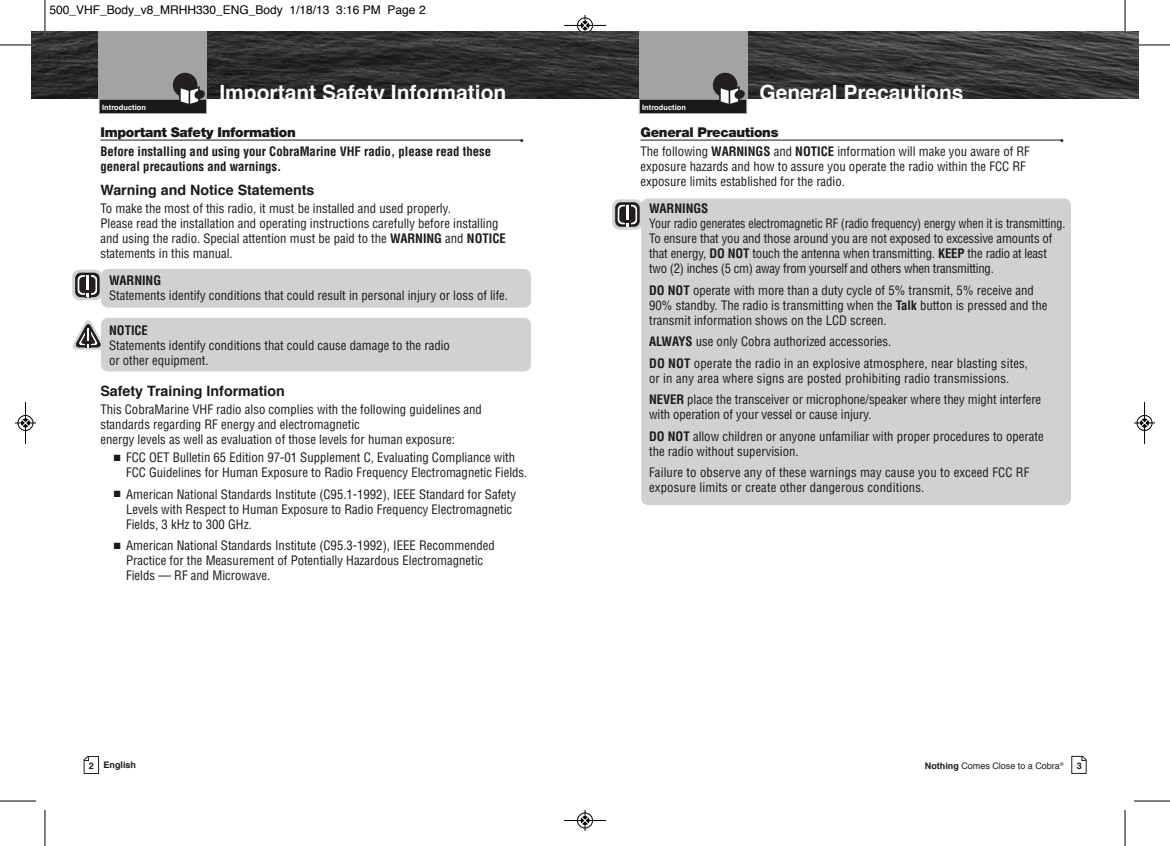
<style>
.page{position:relative;width:1170px;height:846px;background:#fff}
.page>*{position:absolute;margin:0;border:0;box-sizing:border-box;transform-origin:0 0}
.t1{font:700 21px "Helvetica";color:#fff}
.t2{font:700 14.25px "Helvetica";color:#191919}
.t3{font:900 13.5px "Helvetica Neue";letter-spacing:-.02em;color:#191919}
.t4{font:condensed 12.75px/15px "Helvetica";color:#191919}
.t5{font:condensed 12.75px/15px "Helvetica";color:#191919;scale:.95 1}
.t6{font:700 condensed 12.75px/15px "Helvetica";color:#191919}
.t7{font:12px "Helvetica";color:#000}
.t8{font:700 12px "Helvetica";color:#191919}
.t9{font:9px "Helvetica";color:#191919}
.t10{font:700 9px "Helvetica";color:#191919}
.t11{font:700 7.5px "Helvetica";color:#fff}
.s1{font-weight:700}
</style>
<div class="page">
<img style="left:585px;top:31px;width:553px;height:68px">
<div style="left:641px;top:199px;width:430px;height:306px;background:#d1d1d1;border-radius:7px"></div>
<div style="left:612px;top:199px;width:31px;height:31px;background:#d1d2d4;border-radius:7px"></div>
<svg style="left:615px;top:202px;width:25px;height:25px"></svg>
<svg style="left:1071px;top:756px;width:16px;height:18px"></svg>
<hr style="left:640px;top:140px;width:423px;height:1px;background:#191919">
<div style="left:640px;top:100px;width:106px;height:13px;background:#191919"></div>
<div style="left:639px;top:99px;width:108px;height:15px;border:1px solid #a3a3a3"></div>
<div style="left:639px;top:31px;width:108px;height:68px;background:#a3a3a3"></div>
<div style="left:714px;top:74px;width:23px;height:23px;background:#231f20;border-radius:50%"></div>
<div style="left:713px;top:73px;width:24px;height:24px;border:2px solid #231f20;border-radius:50%"></div>
<svg style="left:719px;top:86px;width:26px;height:19px"></svg>
<svg style="left:31px;top:31px;width:554px;height:68px;background:#2e2e2e"></svg>
<svg style="left:84px;top:756px;width:16px;height:18px"></svg>
<div style="left:101px;top:318px;width:430px;height:53px;background:#d1d1d1;border-radius:7px"></div>
<div style="left:101px;top:269px;width:430px;height:39px;background:#d1d1d1;border-radius:7px"></div>
<hr style="left:100px;top:140px;width:423px;height:1px;background:#191919">
<svg style="left:72px;top:320px;width:31px;height:30px"></svg>
<svg style="left:72px;top:270px;width:31px;height:30px"></svg>
<svg style="left:75px;top:273px;width:25px;height:24px"></svg>
<div style="left:100px;top:100px;width:106px;height:13px;background:#191919"></div>
<div style="left:99px;top:99px;width:108px;height:15px;border:1px solid #a3a3a3"></div>
<div style="left:99px;top:31px;width:108px;height:68px;background:#a3a3a3"></div>
<div style="left:174px;top:74px;width:23px;height:23px;background:#231f20;border-radius:50%"></div>
<div style="left:173px;top:73px;width:24px;height:24px;border:2px solid #231f20;border-radius:50%"></div>
<svg style="left:179px;top:86px;width:26px;height:19px"></svg>
<hr style="left:44px;top:0;width:1px;height:36px;background:#fff">
<hr style="left:0;top:44px;width:36px;height:1px;background:#fff">
<hr style="left:1124px;top:0;width:1px;height:36px;background:#fff">
<hr style="left:1134px;top:44px;width:36px;height:1px;background:#fff">
<hr style="left:45px;top:0;width:1px;height:36px;background:#000">
<hr style="left:0;top:45px;width:36px;height:1px;background:#000">
<hr style="left:1125px;top:0;width:1px;height:36px;background:#000">
<hr style="left:1134px;top:45px;width:36px;height:1px;background:#000">
<hr style="left:45px;top:810px;width:1px;height:36px;background:#000">
<hr style="left:0;top:801px;width:36px;height:1px;background:#000">
<hr style="left:1125px;top:810px;width:1px;height:36px;background:#000">
<hr style="left:1134px;top:801px;width:36px;height:1px;background:#000">
<div style="left:577px;top:17px;width:16px;height:16px;border:1px solid #fff;border-radius:50%"></div>
<hr style="left:564px;top:25px;width:42px;height:1px;background:#000">
<div style="left:577px;top:18px;width:16px;height:15px;border:1px solid #000;border-radius:50%"></div>
<svg style="left:581px;top:15px;width:8px;height:21px"></svg>
<div style="left:577px;top:812px;width:16px;height:16px;border:1px solid #fff;border-radius:50%"></div>
<hr style="left:564px;top:820px;width:42px;height:1px;background:#000">
<div style="left:577px;top:813px;width:16px;height:15px;border:1px solid #000;border-radius:50%"></div>
<svg style="left:581px;top:810px;width:8px;height:21px"></svg>
<div style="left:21px;top:418px;width:9px;height:10px;background:#9f9f9f;border-radius:50%"></div>
<hr style="left:25px;top:402px;width:1px;height:42px;background:#000">
<div style="left:18px;top:415px;width:15px;height:16px;border:1px solid #000;border-radius:50%"></div>
<svg style="left:15px;top:419px;width:21px;height:8px"></svg>
<hr style="left:1144px;top:402px;width:1px;height:42px;background:#000">
<div style="left:1137px;top:415px;width:15px;height:16px;border:1px solid #000;border-radius:50%"></div>
<svg style="left:1134px;top:419px;width:21px;height:8px"></svg>
<p class="t7" style="left:49px;top:4px;width:378px">500_VHF_Body_v8_MRHH330_ENG_Body 1/18/13 3:16 PM Page 2</p>
<h1 class="t1" style="left:219px;top:84px;width:289px">Important Safety Information</h1>
<p class="t11" style="left:102px;top:102px;width:45px">Introduction</p>
<p class="t3" style="left:100px;top:127px;width:197px">Important Safety Information</p>
<p class="t11" style="left:102px;top:104px;width:45px">Introduction</p>
<p class="t8" style="left:520px;top:135px;width:6px">•</p>
<h1 class="t1" style="left:759px;top:84px;width:206px">General Precautions</h1>
<p class="t3" style="left:640px;top:127px;width:140px">General Precautions</p>
<p class="t11" style="left:642px;top:104px;width:45px">Introduction</p>
<p class="t8" style="left:1060px;top:135px;width:6px">•</p>
<p class="t6" style="left:100px;top:145px;width:392px">Before installing and using your CobraMarine VHF radio, please read these general precautions and warnings.</p>
<p class="t2" style="left:100px;top:184px;width:216px">Warning and Notice Statements</p>
<p class="t4" style="left:100px;top:201px;width:407px">To make the most of this radio, it must be installed and used properly.<br>Please read the installation and operating instructions carefully before installing and using the radio. Special attention must be paid to the <span class="s1">WARNING</span> and <span class="s1">NOTICE </span>statements in this manual.</p>
<p class="t6" style="left:109px;top:273px;width:54px">WARNING</p>
<p class="t4" style="left:109px;top:288px;width:401px">Statements identify conditions that could result in personal injury or loss of life.</p>
<p class="t6" style="left:109px;top:323px;width:40px">NOTICE</p>
<p class="t4" style="left:109px;top:338px;width:342px">Statements identify conditions that could cause damage to the radio or other equipment.</p>
<p class="t2" style="left:100px;top:385px;width:186px">Safety Training Information</p>
<p class="t4" style="left:100px;top:402px;width:383px">This CobraMarine VHF radio also complies with the following guidelines and standards regarding RF energy and electromagnetic<br>energy levels as well as evaluation of those levels for human exposure:</p>
<p class="t4" style="left:126px;top:450px;width:403px;text-indent:-12px">■ FCC OET Bulletin 65 Edition 97-01 Supplement C, Evaluating Compliance with<br>FCC Guidelines for Human Exposure to Radio Frequency Electromagnetic Fields.</p>
<p class="t4" style="left:126px;top:487px;width:391px;text-indent:-12px">■ American National Standards Institute (C95.1-1992), IEEE Standard for Safety<br>Levels with Respect to Human Exposure to Radio Frequency Electromagnetic<br>Fields, 3 kHz to 300 GHz.</p>
<p class="t4" style="left:126px;top:538px;width:370px;text-indent:-12px">■ American National Standards Institute (C95.3-1992), IEEE Recommended<br>Practice for the Measurement of Potentially Hazardous Electromagnetic<br>Fields — RF and Microwave.</p>
<p class="t4" style="left:640px;top:145px;width:391px">The following <span class="s1">WARNINGS</span> and <span class="s1">NOTICE</span> information will make you aware of RF exposure hazards and how to assure you operate the radio within the FCC RF exposure limits established for the radio.</p>
<p class="t6" style="left:649px;top:201px;width:61px">WARNINGS</p>
<p class="t5" style="left:649px;top:216px;width:440px">Your radio generates electromagnetic RF (radio frequency) energy when it is transmitting.<br>To ensure that you and those around you are not exposed to excessive amounts of that energy, <span class="s1">DO NOT</span> touch the antenna when transmitting. <span class="s1">KEEP</span> the radio at least two (2) inches (5 cm) away from yourself and others when transmitting.</p>
<p class="t4" style="left:649px;top:283px;width:400px"><span class="s1">DO NOT</span> operate with more than a duty cycle of 5% transmit, 5% receive and<br>90% standby. The radio is transmitting when the <span class="s1">Talk</span> button is pressed and the transmit information shows on the LCD screen.</p>
<p class="t4" style="left:649px;top:331px;width:380px;line-height:21.5px"><span class="s1">ALWAYS</span> use only Cobra authorized accessories.<br><span class="s1">DO NOT</span> operate the radio in an explosive atmosphere, near blasting sites,</p>
<p class="t4" style="left:649px;top:368px;width:394px;line-height:21.5px">or in any area where signs are posted prohibiting radio transmissions.<br><span class="s1">NEVER</span> place the transceiver or microphone/speaker where they might interfere</p>
<p class="t4" style="left:649px;top:404px;width:396px;line-height:21.5px">with operation of your vessel or cause injury.<br><span class="s1">DO NOT</span> allow children or anyone unfamiliar with proper procedures to operate</p>
<p class="t4" style="left:649px;top:441px;width:382px;line-height:21.5px">the radio without supervision.<br>Failure to observe any of these warnings may cause you to exceed FCC RF</p>
<p class="t4" style="left:649px;top:480px;width:277px">exposure limits or create other dangerous conditions.</p>
<p class="t10" style="left:89px;top:761px;width:49px">2 English</p>
<p class="t9" style="left:925px;top:762px;width:141px"><span class="s1">Nothing</span> Comes Close to a Cobra<sup>®</sup></p>
<p class="t10" style="left:1077px;top:762px;width:7px">3</p>
</div>
